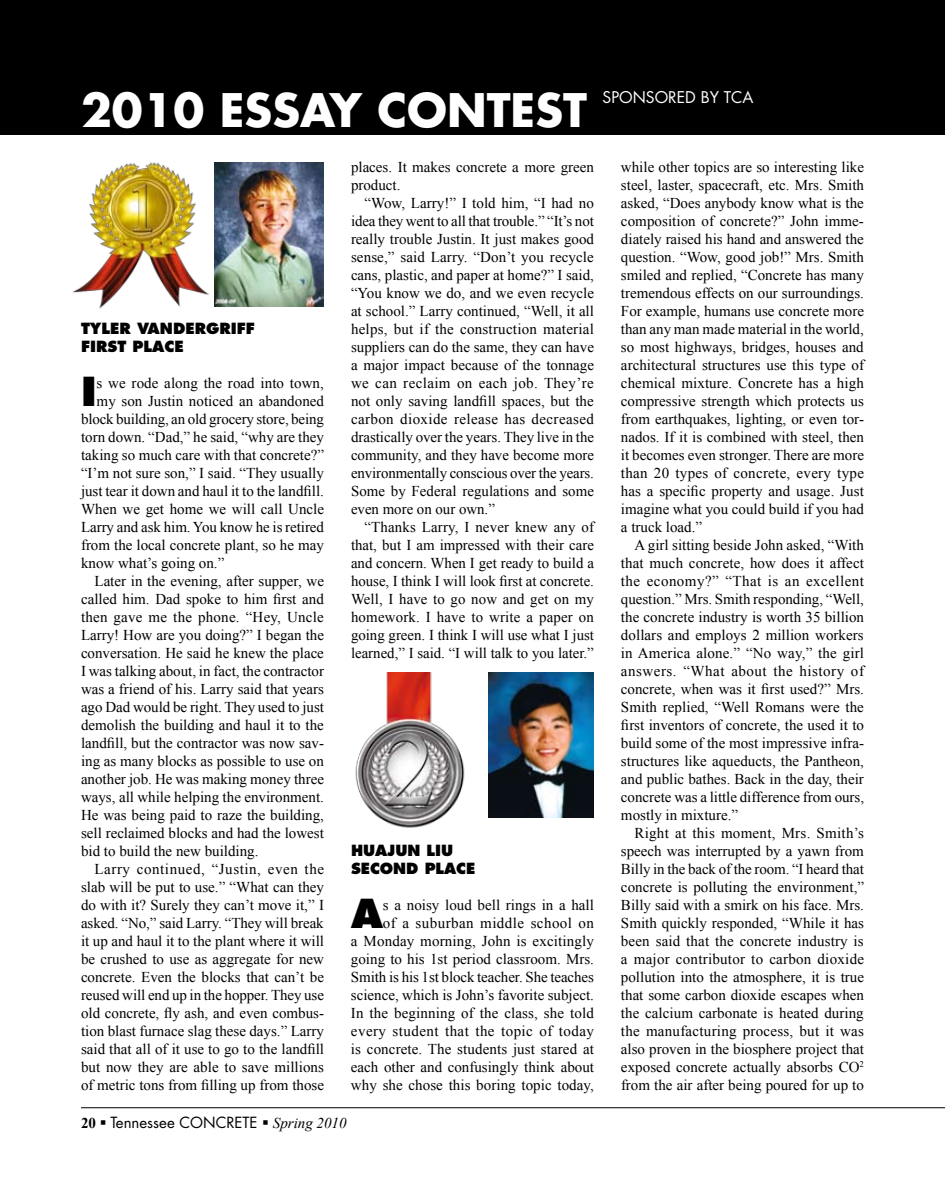
<style>
.page{position:relative;width:945px;height:1188px;background:#fff}
.page>*{position:absolute;margin:0;border:0;box-sizing:border-box;transform-origin:0 0}
.t1{font:700 45px "Futura";color:#fff}
.t2{font:800 38.85px "Futura";color:#000}
.t3{font:15.75px "Futura";color:#fff}
.t4{font:15px/18px "Times New Roman";color:#000;text-align:justify}
.t5{font:800 15px/18px "Futura";color:#000}
.t6{font:15px "Futura";color:#000}
.t7{font:15px "Times New Roman";letter-spacing:.04em;color:#000}
.s1{font-family:"Times New Roman";font-weight:700}
.s2{font-family:"Times New Roman";font-style:italic}
</style>
<div class="page">
<hr style="left:81px;top:1107px;width:864px;height:1px;background:#000">
<div style="left:0;top:0;width:945px;height:135px;background:#000"></div>
<img style="left:215px;top:162px;width:108px;height:144px">
<img style="left:72px;top:162px;width:137px;height:147px">
<img style="left:355px;top:672px;width:110px;height:156px">
<img style="left:488px;top:672px;width:106px;height:146px">
<h1 class="t1" style="left:81px;top:78px;width:500px">2010 ESSAY CONTEST</h1>
<p class="t3" style="left:603px;top:86px;width:152px">SPONSORED BY TCA</p>
<p class="t5" style="left:81px;top:320px;width:175px">TYLER VANDERGRIFF<br>FIRST PLAC</p>
<p class="t5" style="left:174px;top:338px;width:11px">E</p>
<h2 class="t2" style="left:81px;top:368px;width:12px">I</h2>
<p class="t4" style="left:97px;top:374px;width:229px">s we rode along the road into town,</p>
<p class="t4" style="left:97px;top:392px;width:229px">my son Justin noticed an abandoned</p>
<p class="t4" style="left:81px;top:410px;width:244px">block building, an old grocery store, being</p>
<p class="t4" style="left:81px;top:428px;width:245px">torn down. “Dad,” he said, “why are they</p>
<p class="t4" style="left:81px;top:446px;width:245px">taking so much care with that concrete?”</p>
<p class="t4" style="left:81px;top:464px;width:244px">“I’m not sure son,” I said. “They usually</p>
<p class="t4" style="left:81px;top:482px;width:245px">just tear it down and haul it to the landfill.</p>
<p class="t4" style="left:81px;top:500px;width:245px">When we get home we will call Uncle</p>
<p class="t4" style="left:81px;top:518px;width:245px">Larry and ask him. You know he is retired</p>
<p class="t4" style="left:81px;top:536px;width:245px">from the local concrete plant, so he may</p>
<p class="t4" style="left:81px;top:554px;width:145px">know what’s going on.”</p>
<p class="t4" style="left:95px;top:572px;width:231px">Later in the evening, after supper, we</p>
<p class="t4" style="left:81px;top:590px;width:244px">called him. Dad spoke to him first and</p>
<p class="t4" style="left:81px;top:608px;width:244px">then gave me the phone. “Hey, Uncle</p>
<p class="t4" style="left:81px;top:626px;width:245px">Larry! How are you doing?” I began the</p>
<p class="t4" style="left:81px;top:644px;width:244px">conversation. He said he knew the place</p>
<p class="t4" style="left:81px;top:662px;width:245px">I was talking about, in fact, the contractor</p>
<p class="t4" style="left:81px;top:680px;width:244px">was a friend of his. Larry said that years</p>
<p class="t4" style="left:81px;top:698px;width:245px">ago Dad would be right. They used to just</p>
<p class="t4" style="left:81px;top:716px;width:244px">demolish the building and haul it to the</p>
<p class="t4" style="left:81px;top:734px;width:245px">landfill, but the contractor was now sav-</p>
<p class="t4" style="left:81px;top:752px;width:244px">ing as many blocks as possible to use on</p>
<p class="t4" style="left:81px;top:770px;width:244px">another job. He was making money three</p>
<p class="t4" style="left:81px;top:788px;width:244px">ways, all while helping the environment.</p>
<p class="t4" style="left:81px;top:806px;width:244px">He was being paid to raze the building,</p>
<p class="t4" style="left:81px;top:824px;width:244px">sell reclaimed blocks and had the lowest</p>
<p class="t4" style="left:81px;top:842px;width:179px">bid to build the new building.</p>
<p class="t7" style="left:95px;top:859px;width:231px">Larry continued, “Justin, even the</p>
<p class="t4" style="left:81px;top:878px;width:245px">slab will be put to use.” “What can they</p>
<p class="t4" style="left:81px;top:896px;width:245px">do with it? Surely they can’t move it,” I</p>
<p class="t4" style="left:81px;top:914px;width:244px">asked. “No,” said Larry. “They will break</p>
<p class="t4" style="left:81px;top:932px;width:245px">it up and haul it to the plant where it will</p>
<p class="t4" style="left:81px;top:950px;width:245px">be crushed to use as aggregate for new</p>
<p class="t4" style="left:81px;top:968px;width:245px">concrete. Even the blocks that can’t be</p>
<p class="t4" style="left:81px;top:986px;width:245px">reused will end up in the hopper. They use</p>
<p class="t4" style="left:81px;top:1004px;width:245px">old concrete, fly ash, and even combus-</p>
<p class="t4" style="left:81px;top:1022px;width:245px">tion blast furnace slag these days.” Larry</p>
<p class="t4" style="left:81px;top:1040px;width:245px">said that all of it use to go to the landfill</p>
<p class="t4" style="left:81px;top:1058px;width:244px">but now they are able to save millions</p>
<p class="t4" style="left:81px;top:1076px;width:245px">of metric tons from filling up from those</p>
<p class="t4" style="left:351px;top:158px;width:244px">places. It makes concrete a more green product.</p>
<p class="t4" style="left:351px;top:194px;width:245px;text-indent:14px">“Wow, Larry!” I told him, “I had no idea they went to all that trouble.” “It’s not really trouble Justin. It just makes good sense,” said Larry. “Don’t you recycle cans, plastic, and paper at home?” I said, “You know we do, and we even recycle at school.” Larry continued, “Well, it all helps, but if the construction material suppliers can do the same, they can have a major impact because of the tonnage we can reclaim on each job. They’re not only saving landfill spaces, but the carbon dioxide release has decreased drastically over the years. They live in the community, and they have become more environmentally conscious over the years.<br>Some by Federal regulations and some even more on our own.”</p>
<p class="t4" style="left:351px;top:518px;width:245px;text-indent:13px">“Thanks Larry, I never knew any of that, but I am impressed with their care and concern. When I get ready to build a house, I think I will look first at concrete.<br>Well, I have to go now and get on my homework. I have to write a paper on going green. I think I will use what I just learned,” I said. “I will talk to you later.”</p>
<p class="t5" style="left:351px;top:842px;width:102px">HUAJUN LIU<br>SECOND PLAC</p>
<p class="t5" style="left:466px;top:860px;width:11px">E</p>
<h2 class="t2" style="left:351px;top:890px;width:33px">A</h2>
<p class="t4" style="left:351px;top:896px;width:245px;text-align:right">s a noisy loud bell rings in a hall<br>of a suburban middle school on<br>a Monday morning, John is excitingly going to his 1st period classroom. Mrs.<br>Smith is his 1st block teacher. She teaches science, which is John’s favorite subject.<br>In the beginning of the class, she told every student that the topic of today is concrete. The students just stared at each other and confusingly think about why she chose this boring topic today,</p>
<p class="t6" style="left:81px;top:1112px;width:267px"><span class="s1">20</span> ▪ TENNESSEE CONC RETE ▪ <span class="s2">Spring 2010</span></p>
<p class="t4" style="left:621px;top:158px;width:245px">while other topics are so interesting like steel, laster, spacecraft, etc. Mrs. Smith asked, “Does anybody know what is the composition of concrete?” John imme&shy;diately raised his hand and answered the question. “Wow, good job!” Mrs. Smith smiled and replied, “Concrete has many tremendous effects on our surroundings.<br>For example, humans use concrete more than any man made material in the world, so most highways, bridges, houses and architectural structures use this type of chemical mixture. Concrete has a high compressive strength which protects us from earthquakes, lighting, or even tor&shy;nados. If it is combined with steel, then it becomes even stronger. There are more than 20 types of concrete, every type has a specific property and usage. Just imagine what you could build if you had a truck load.”</p>
<p class="t4" style="left:621px;top:536px;width:245px;text-indent:14px">A girl sitting beside John asked, “With that much concrete, how does it affect the economy?” “That is an excellent question.” Mrs. Smith responding, “Well, the concrete industry is worth 35 billion dollars and employs 2 million workers in America alone.” “No way,” the girl answers. “What about the history of concrete, when was it first used?” Mrs.<br>Smith replied, “Well Romans were the first inventors of concrete, the used it to build some of the most impressive infra&shy;structures like aqueducts, the Pantheon, and public bathes. Back in the day, their concrete was a little difference from ours, mostly in mixture.”</p>
<p class="t4" style="left:621px;top:824px;width:245px;text-indent:14px">Right at this moment, Mrs. Smith’s speech was interrupted by a yawn from Billy in the back of the room. “I heard that concrete is polluting the environment,” Billy said with a smirk on his face. Mrs.<br>Smith quickly responded, “While it has been said that the concrete industry is a major contributor to carbon dioxide pollution into the atmosphere, it is true that some carbon dioxide escapes when the calcium carbonate is heated during the manufacturing process, but it was also proven in the biosphere project that exposed concrete actually absorbs CO<sup>2 </sup>from the air after being poured for up to</p>
</div>
